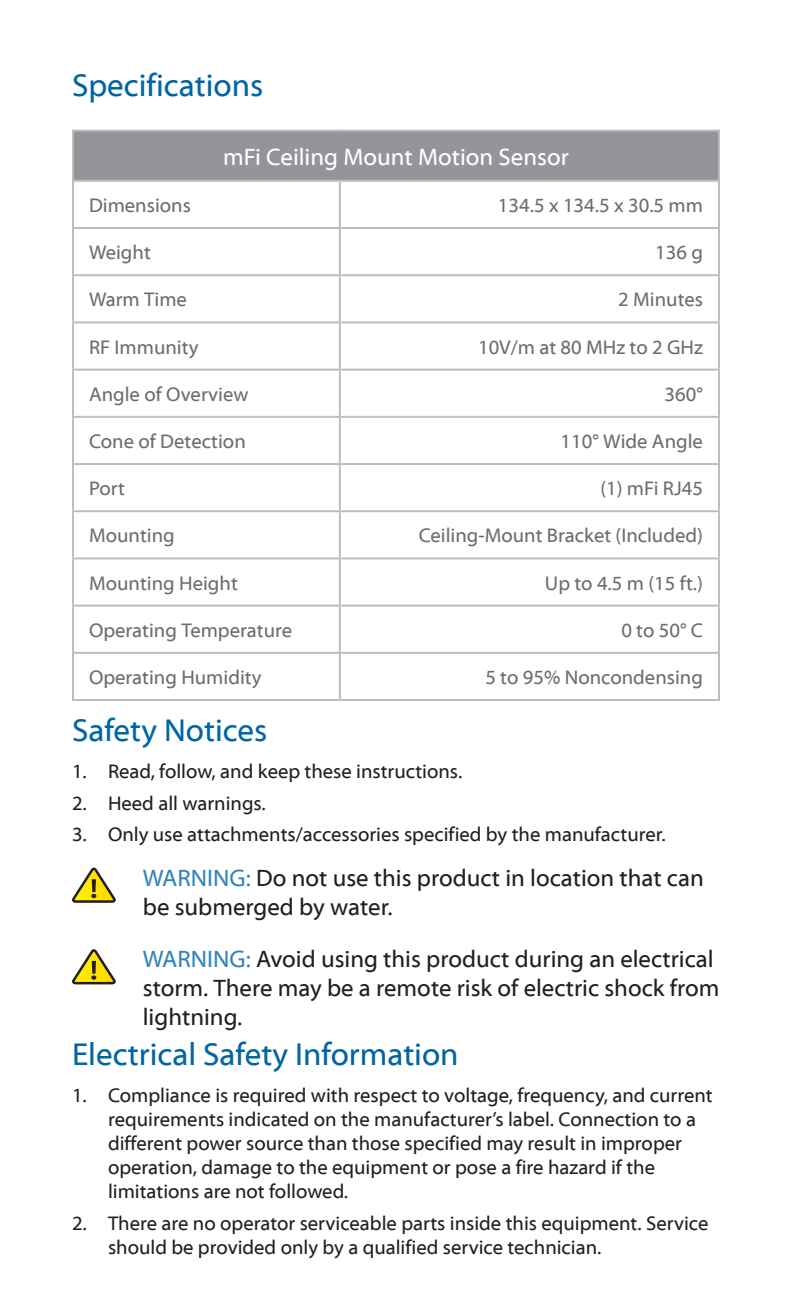
<style>
.page{position:relative;width:792px;height:1296px;background:#fff}
.page>*{position:absolute;margin:0;border:0;box-sizing:border-box;transform-origin:0 0}
.t1{font:32px "Myriad Web Pro";color:#0065a4}
.t2{font:24px/28.8px "Myriad Web Pro";color:#231f20}
.t3{font:24px "Myriad Web Pro";color:#fff}
.t4{font:20px/24px "Myriad Web Pro";color:#231f20}
.t5{font:20px "Myriad Web Pro";color:#6c6d70}
.s1{color:#3484ba}
</style>
<div class="page">
<div style="left:73px;top:131px;width:646px;height:50px;background:#939598"></div>
<hr style="left:72px;top:130px;width:268px;height:2px;background:#bcbdc0">
<hr style="left:72px;top:132px;width:2px;height:48px;background:#bcbdc0">
<hr style="left:340px;top:130px;width:380px;height:2px;background:#bcbdc0">
<hr style="left:718px;top:132px;width:2px;height:48px;background:#bcbdc0">
<hr style="left:72px;top:180px;width:268px;height:2px;background:#bcbdc0">
<hr style="left:72px;top:182px;width:2px;height:45px;background:#bcbdc0">
<hr style="left:340px;top:180px;width:380px;height:2px;background:#bcbdc0">
<hr style="left:339px;top:182px;width:2px;height:45px;background:#bcbdc0">
<hr style="left:718px;top:182px;width:2px;height:45px;background:#bcbdc0">
<hr style="left:72px;top:227px;width:268px;height:2px;background:#bcbdc0">
<hr style="left:72px;top:229px;width:2px;height:45px;background:#bcbdc0">
<hr style="left:340px;top:227px;width:380px;height:2px;background:#bcbdc0">
<hr style="left:339px;top:229px;width:2px;height:45px;background:#bcbdc0">
<hr style="left:718px;top:229px;width:2px;height:45px;background:#bcbdc0">
<hr style="left:72px;top:274px;width:268px;height:2px;background:#bcbdc0">
<hr style="left:72px;top:276px;width:2px;height:45px;background:#bcbdc0">
<hr style="left:340px;top:274px;width:380px;height:2px;background:#bcbdc0">
<hr style="left:339px;top:276px;width:2px;height:45px;background:#bcbdc0">
<hr style="left:718px;top:276px;width:2px;height:45px;background:#bcbdc0">
<hr style="left:72px;top:321px;width:268px;height:2px;background:#bcbdc0">
<hr style="left:72px;top:323px;width:2px;height:46px;background:#bcbdc0">
<hr style="left:340px;top:321px;width:380px;height:2px;background:#bcbdc0">
<hr style="left:339px;top:323px;width:2px;height:46px;background:#bcbdc0">
<hr style="left:718px;top:323px;width:2px;height:46px;background:#bcbdc0">
<hr style="left:72px;top:369px;width:268px;height:2px;background:#bcbdc0">
<hr style="left:72px;top:371px;width:2px;height:45px;background:#bcbdc0">
<hr style="left:340px;top:369px;width:380px;height:2px;background:#bcbdc0">
<hr style="left:339px;top:371px;width:2px;height:45px;background:#bcbdc0">
<hr style="left:718px;top:371px;width:2px;height:45px;background:#bcbdc0">
<hr style="left:72px;top:416px;width:268px;height:2px;background:#bcbdc0">
<hr style="left:72px;top:418px;width:2px;height:45px;background:#bcbdc0">
<hr style="left:340px;top:416px;width:380px;height:2px;background:#bcbdc0">
<hr style="left:339px;top:418px;width:2px;height:45px;background:#bcbdc0">
<hr style="left:718px;top:418px;width:2px;height:45px;background:#bcbdc0">
<hr style="left:72px;top:463px;width:268px;height:2px;background:#bcbdc0">
<hr style="left:72px;top:465px;width:2px;height:45px;background:#bcbdc0">
<hr style="left:340px;top:463px;width:380px;height:2px;background:#bcbdc0">
<hr style="left:339px;top:465px;width:2px;height:45px;background:#bcbdc0">
<hr style="left:718px;top:465px;width:2px;height:45px;background:#bcbdc0">
<hr style="left:72px;top:510px;width:268px;height:2px;background:#bcbdc0">
<hr style="left:72px;top:512px;width:2px;height:45px;background:#bcbdc0">
<hr style="left:340px;top:510px;width:380px;height:2px;background:#bcbdc0">
<hr style="left:339px;top:512px;width:2px;height:45px;background:#bcbdc0">
<hr style="left:718px;top:512px;width:2px;height:45px;background:#bcbdc0">
<hr style="left:72px;top:557px;width:268px;height:2px;background:#bcbdc0">
<hr style="left:72px;top:559px;width:2px;height:46px;background:#bcbdc0">
<hr style="left:340px;top:557px;width:380px;height:2px;background:#bcbdc0">
<hr style="left:339px;top:559px;width:2px;height:46px;background:#bcbdc0">
<hr style="left:718px;top:559px;width:2px;height:46px;background:#bcbdc0">
<hr style="left:72px;top:605px;width:268px;height:2px;background:#bcbdc0">
<hr style="left:72px;top:607px;width:2px;height:45px;background:#bcbdc0">
<hr style="left:340px;top:605px;width:380px;height:2px;background:#bcbdc0">
<hr style="left:339px;top:607px;width:2px;height:45px;background:#bcbdc0">
<hr style="left:718px;top:607px;width:2px;height:45px;background:#bcbdc0">
<hr style="left:72px;top:652px;width:268px;height:2px;background:#bcbdc0">
<hr style="left:72px;top:654px;width:2px;height:45px;background:#bcbdc0">
<hr style="left:340px;top:652px;width:380px;height:2px;background:#bcbdc0">
<hr style="left:339px;top:654px;width:2px;height:45px;background:#bcbdc0">
<hr style="left:718px;top:654px;width:2px;height:45px;background:#bcbdc0">
<hr style="left:72px;top:699px;width:268px;height:2px;background:#bcbdc0">
<hr style="left:340px;top:699px;width:380px;height:2px;background:#bcbdc0">
<svg style="left:73px;top:868px;width:43px;height:35px"></svg>
<svg style="left:73px;top:949px;width:43px;height:35px"></svg>
<h1 class="t1" style="left:72px;top:68px;width:193px">Specifications</h1>
<p class="t3" style="left:223px;top:144px;width:347px">mFi Ceiling Mount Motion Sensor</p>
<p class="t5" style="left:89px;top:195px;width:103px">Dimensions</p>
<p class="t5" style="left:498px;top:195px;width:207px">134.5 x 134.5 x 30.5 mm</p>
<p class="t5" style="left:89px;top:242px;width:63px">Weight</p>
<p class="t5" style="left:655px;top:242px;width:49px">136 g</p>
<p class="t5" style="left:89px;top:289px;width:99px">Warm Time</p>
<p class="t5" style="left:618px;top:289px;width:86px">2 Minutes</p>
<p class="t5" style="left:89px;top:336px;width:111px">RF Immunity</p>
<p class="t5" style="left:478px;top:336px;width:226px">10V/m at 80 MHz to 2 GHz</p>
<p class="t5" style="left:89px;top:383px;width:161px">Angle of Overview</p>
<p class="t5" style="left:665px;top:383px;width:40px">360°</p>
<p class="t5" style="left:89px;top:431px;width:158px">Cone of Detection</p>
<p class="t5" style="left:561px;top:431px;width:144px">110° Wide Angle</p>
<p class="t5" style="left:89px;top:478px;width:38px">Port</p>
<p class="t5" style="left:600px;top:478px;width:104px">(1) mFi RJ45</p>
<p class="t5" style="left:89px;top:525px;width:87px">Mounting</p>
<p class="t5" style="left:419px;top:525px;width:286px">Ceiling-Mount Bracket (Included)</p>
<p class="t5" style="left:89px;top:572px;width:150px">Mounting Height</p>
<p class="t5" style="left:545px;top:572px;width:160px">Up to 4.5 m (15 ft.)</p>
<p class="t5" style="left:89px;top:619px;width:205px">Operating Temperature</p>
<p class="t5" style="left:621px;top:619px;width:83px">0 to 50° C</p>
<p class="t5" style="left:89px;top:667px;width:174px">Operating Humidity</p>
<p class="t5" style="left:485px;top:667px;width:219px">5 to 95% Noncondensing</p>
<h1 class="t1" style="left:72px;top:713px;width:197px">Safety Notices</h1>
<p class="t4" style="left:72px;top:760px;width:392px">1. Read, follow, and keep these instructions.</p>
<p class="t4" style="left:72px;top:791px;width:195px">2. Heed all warnings.</p>
<p class="t4" style="left:72px;top:823px;width:595px">3. Only use attachments/accessories specified by the manufacturer.</p>
<p class="t2" style="left:143px;top:864px;width:563px"><span class="s1">WARNING:</span> Do not use this product in location that can be submerged by water.</p>
<p class="t2" style="left:143px;top:946px;width:578px"><span class="s1">WARNING:</span> Avoid using this product during an electrical storm. There may be a remote risk of electric shock from lightning.</p>
<h1 class="t1" style="left:72px;top:1037px;width:388px">Electrical Safety Information</h1>
<p class="t4" style="left:108px;top:1084px;width:606px;text-indent:-36px">1. Compliance is required with respect to voltage, frequency, and current requirements indicated on the manufacturer’s label. Connection to a different power source than those specified may result in improper operation, damage to the equipment or pose a fire hazard if the limitations are not followed.</p>
<p class="t4" style="left:108px;top:1211px;width:602px;text-indent:-36px">2. There are no operator serviceable parts inside this equipment. Service should be provided only by a qualified service technician.</p>
</div>
